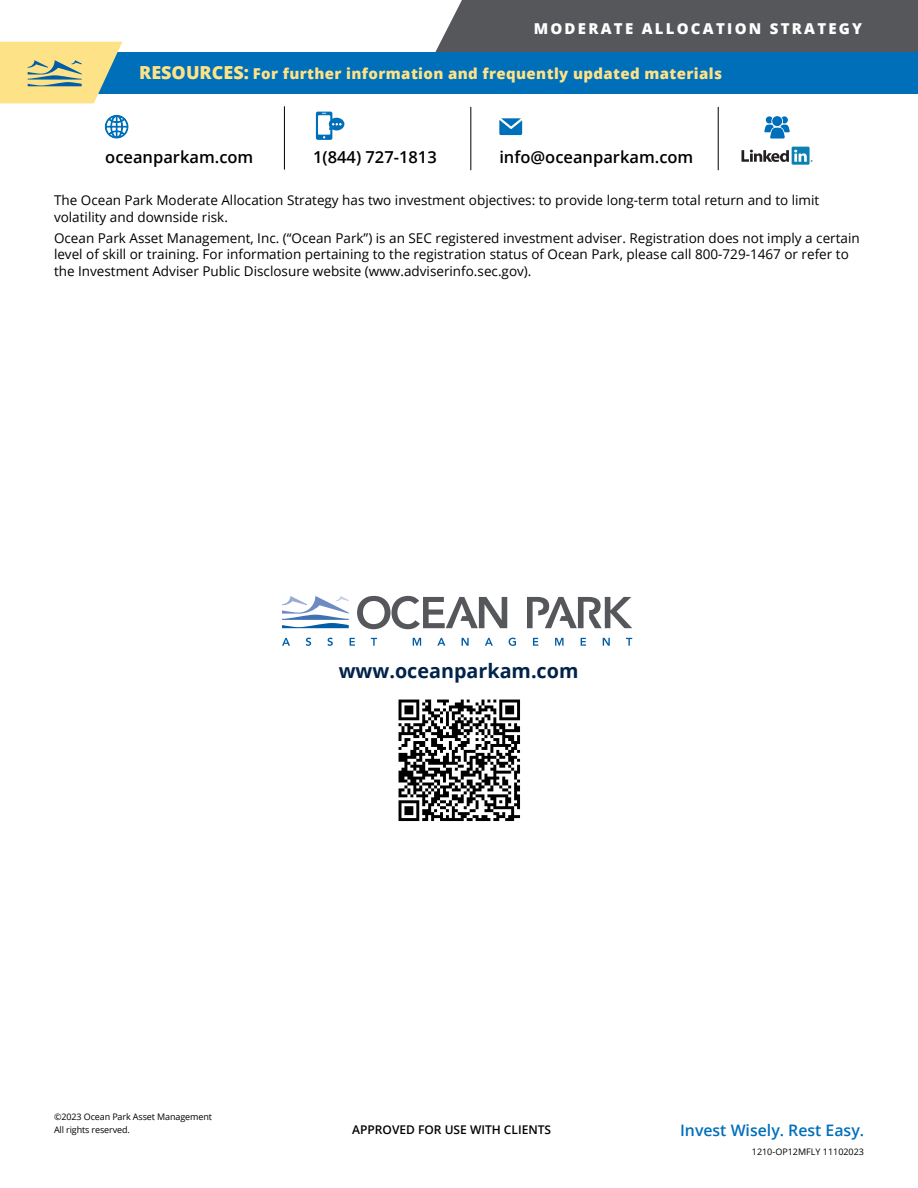
<style>
.page{position:relative;width:918px;height:1188px;background:#fff}
.page>*{position:absolute;margin:0;border:0;box-sizing:border-box;transform-origin:0 0}
.t1{font:700 19.8px "Open Sans";color:#002349}
.t2{font:600 16.5px "Open Sans";color:#000}
.t3{font:600 15.9px "Open Sans";color:#006fba}
.t4{font:800 15px "Open Sans";letter-spacing:.025em;color:#fee287}
.t5{font:800 15px "Open Sans";letter-spacing:.15em;color:#fff}
.t6{font:13.5px/16.5px "Open Sans";color:#000}
.t7{font:600 12px "Open Sans";color:#000}
.t8{font:9px/13.5px "Open Sans";letter-spacing:-.01em;color:#000}
.s1{font-size:18px}
</style>
<div class="page">
<div style="left:435px;top:0;width:483px;height:52px;background:#55575a"></div>
<div style="left:1px;top:52px;width:917px;height:42px;background:#006fba"></div>
<svg style="left:105px;top:115px;width:23px;height:23px"></svg>
<svg style="left:316px;top:112px;width:28px;height:28px"></svg>
<svg style="left:499px;top:118px;width:23px;height:17px"></svg>
<div style="left:766px;top:116px;width:7px;height:8px;background:#006fba;border-radius:50%"></div>
<svg style="left:781px;top:116px;width:7px;height:8px"></svg>
<svg style="left:771px;top:115px;width:12px;height:12px"></svg>
<div style="left:772px;top:116px;width:10px;height:10px;background:#006fba;border-radius:50%"></div>
<svg style="left:764px;top:124px;width:26px;height:15px"></svg>
<svg style="left:0;top:42px;width:122px;height:61px;background:#d8d091"></svg>
<hr style="left:284px;top:106px;width:1px;height:64px;background:#000">
<hr style="left:471px;top:107px;width:1px;height:63px;background:#000">
<hr style="left:718px;top:107px;width:1px;height:63px;background:#000">
<div style="left:792px;top:147px;width:18px;height:18px;background:#0b80b2"></div>
<svg style="left:742px;top:150px;width:71px;height:12px"></svg>
<svg style="left:413px;top:638px;width:8px;height:8px"></svg>
<svg style="left:437px;top:638px;width:8px;height:8px"></svg>
<svg style="left:462px;top:638px;width:7px;height:8px"></svg>
<svg style="left:485px;top:638px;width:8px;height:8px"></svg>
<svg style="left:509px;top:638px;width:7px;height:8px"></svg>
<svg style="left:533px;top:638px;width:5px;height:8px"></svg>
<svg style="left:555px;top:638px;width:9px;height:8px"></svg>
<svg style="left:581px;top:638px;width:5px;height:8px"></svg>
<svg style="left:603px;top:638px;width:7px;height:8px"></svg>
<svg style="left:626px;top:638px;width:6px;height:8px"></svg>
<svg style="left:282px;top:638px;width:8px;height:8px"></svg>
<svg style="left:306px;top:638px;width:5px;height:8px"></svg>
<svg style="left:327px;top:638px;width:6px;height:8px"></svg>
<svg style="left:350px;top:638px;width:5px;height:8px"></svg>
<svg style="left:371px;top:638px;width:6px;height:8px"></svg>
<svg style="left:527px;top:597px;width:105px;height:31px"></svg>
<svg style="left:357px;top:596px;width:150px;height:33px"></svg>
<svg style="left:282px;top:596px;width:67px;height:32px"></svg>
<img style="left:398px;top:699px;width:122px;height:122px">
<p class="t5" style="left:534px;top:18px;width:330px">MODERATE ALLOCATION STRATEGY</p>
<p class="t4" style="left:139px;top:62px;width:584px"><span class="s1">RESOURCES:</span> For further information and frequently updated materials</p>
<p class="t2" style="left:105px;top:145px;width:150px">oceanparkam.com</p>
<p class="t2" style="left:313px;top:145px;width:125px">1(844) 727-1813</p>
<p class="t2" style="left:499px;top:146px;width:196px">info@oceanparkam.com</p>
<p class="t6" style="left:54px;top:192px;width:767px">The Ocean Park Moderate Allocation Strategy has two investment objectives: to provide long-term total return and to limit volatility and downside risk.</p>
<p class="t6" style="left:54px;top:229px;width:807px">Ocean Park Asset Management, Inc. (“Ocean Park”) is an SEC registered investment adviser. Registration does not imply a certain level of skill or training. For information pertaining to the registration status of Ocean Park, please call 800-729-1467 or refer to the Investment Adviser Public Disclosure website (www.adviserinfo.sec.gov).</p>
<h1 class="t1" style="left:339px;top:657px;width:241px">www.oceanparkam.com</h1>
<p class="t8" style="left:54px;top:1110px;width:159px">©2023 Ocean Park Asset Management<br>All rights reserved.</p>
<p class="t7" style="left:352px;top:1122px;width:201px">APPROVED FOR USE WITH CLIENTS</p>
<p class="t3" style="left:680px;top:1120px;width:186px">Invest Wisely. Rest Easy.</p>
<p class="t8" style="left:752px;top:1145px;width:114px">1210-OP12MFLY 11102023</p>
</div>
